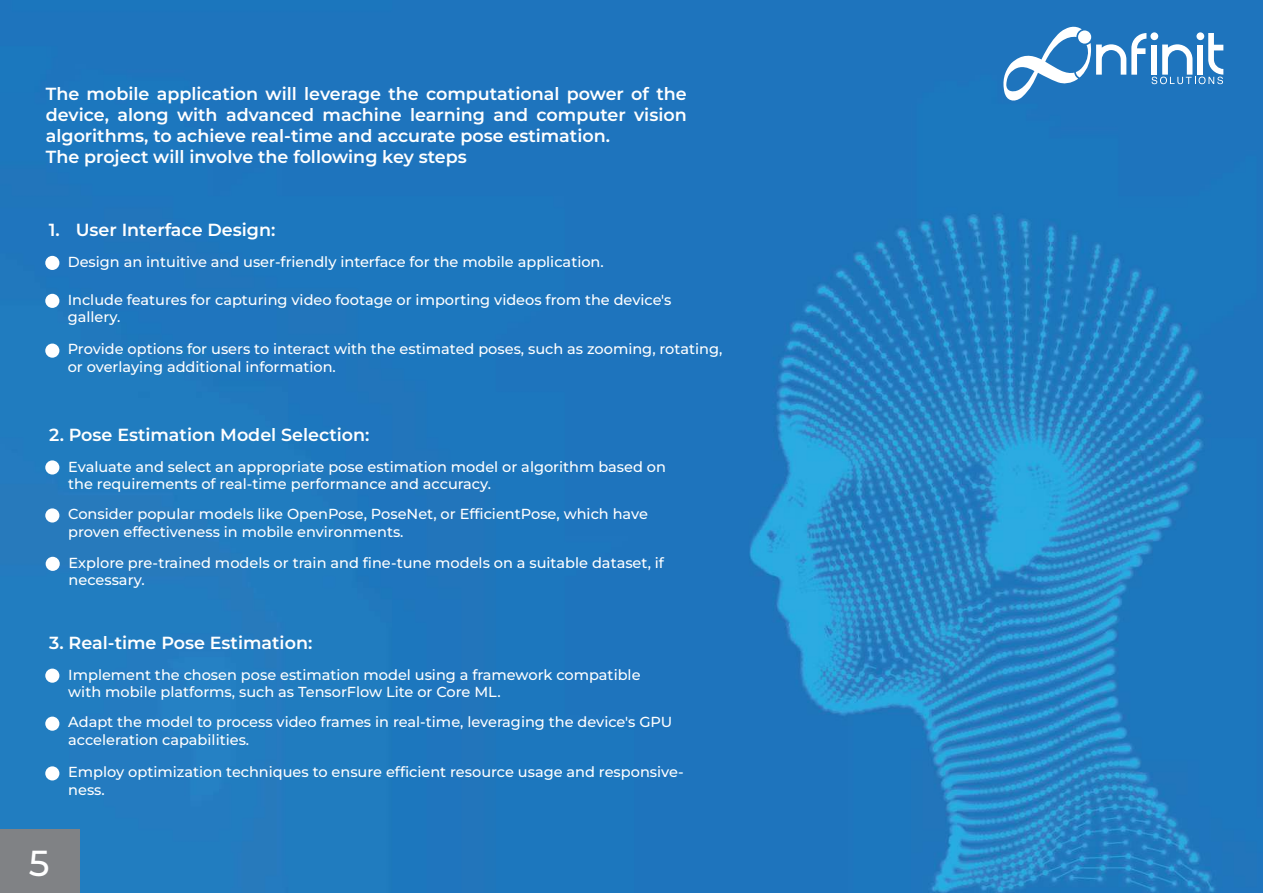
<style>
.page{position:relative;width:1263px;height:893px;background:#fff}
.page>*{position:absolute;margin:0;border:0;box-sizing:border-box;transform-origin:0 0}
.t1{font:500 36.15px "Montserrat";color:#fff}
.t2{font:600 17.55px/21px "Montserrat";color:#fff}
.t3{font:500 14.55px/17.4px "Montserrat";color:#fff}
</style>
<div class="page">
<img style="left:0;top:0;width:1263px;height:893px">
<div style="left:45px;top:256px;width:14px;height:14px;background:#fff;border-radius:50%"></div>
<div style="left:45px;top:294px;width:14px;height:14px;background:#fff;border-radius:50%"></div>
<div style="left:45px;top:344px;width:14px;height:14px;background:#fff;border-radius:50%"></div>
<div style="left:45px;top:460px;width:14px;height:14px;background:#fff;border-radius:50%"></div>
<div style="left:45px;top:508px;width:14px;height:14px;background:#fff;border-radius:50%"></div>
<div style="left:46px;top:557px;width:14px;height:14px;background:#fff;border-radius:50%"></div>
<div style="left:45px;top:669px;width:14px;height:14px;background:#fff;border-radius:50%"></div>
<div style="left:45px;top:717px;width:14px;height:14px;background:#fff;border-radius:50%"></div>
<div style="left:45px;top:766px;width:14px;height:14px;background:#fff;border-radius:50%"></div>
<svg style="left:1002px;top:25px;width:221px;height:78px"></svg>
<div style="left:0;top:829px;width:79px;height:64px;background:#808285"></div>
<p class="t2" style="left:46px;top:83px;width:642px">The mobile application will leverage the computational power of the device, along with advanced machine learning and computer vision algorithms, to achieve real-time and accurate pose estimation.<br>The project will involve the following key steps</p>
<p class="t2" style="left:49px;top:219px;width:228px">1. User Interface Design:</p>
<p class="t3" style="left:68px;top:253px;width:538px">Design an intuitive and user-friendly interface for the mobile application.</p>
<p class="t3" style="left:68px;top:290px;width:605px">Include features for capturing video footage or importing videos from the device's gallery.</p>
<p class="t3" style="left:68px;top:340px;width:656px">Provide options for users to interact with the estimated poses, such as zooming, rotating, or overlaying additional information.</p>
<p class="t2" style="left:49px;top:423px;width:322px">2. Pose Estimation Model Selection:</p>
<p class="t3" style="left:68px;top:457px;width:599px">Evaluate and select an appropriate pose estimation model or algorithm based on the requirements of real-time performance and accuracy.</p>
<p class="t3" style="left:68px;top:505px;width:581px">Consider popular models like OpenPose, PoseNet, or EfficientPose, which have proven effectiveness in mobile environments.</p>
<p class="t3" style="left:69px;top:553px;width:597px">Explore pre-trained models or train and fine-tune models on a suitable dataset, if necessary.</p>
<p class="t2" style="left:49px;top:631px;width:264px">3. Real-time Pose Estimation:</p>
<p class="t3" style="left:68px;top:665px;width:574px">Implement the chosen pose estimation model using a framework compatible with mobile platforms, such as TensorFlow Lite or Core ML.</p>
<p class="t3" style="left:68px;top:713px;width:606px">Adapt the model to process video frames in real-time, leveraging the device's GPU acceleration capabilities.</p>
<p class="t3" style="left:68px;top:763px;width:617px">Employ optimization techniques to ensure efficient resource usage and responsive&shy;ness.</p>
<h1 class="t1" style="left:29px;top:839px;width:22px">5</h1>
</div>
